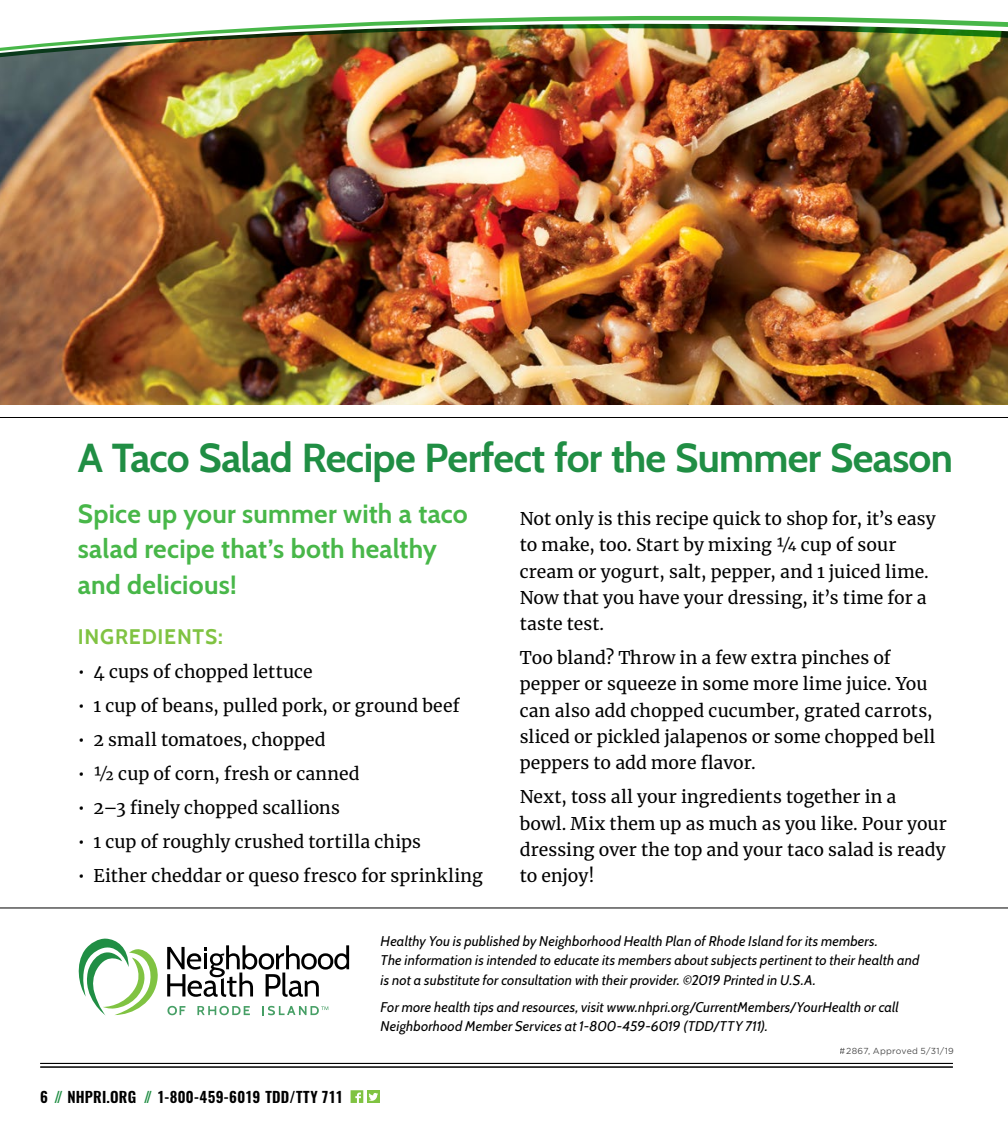
<style>
.page{position:relative;width:1008px;height:1134px;background:#fff}
.page>*{position:absolute;margin:0;border:0;box-sizing:border-box;transform-origin:0 0}
.t1{font:700 40.25px "Cabin";letter-spacing:-.02em;color:#208e44}
.body{font:700 26.25px/35.5px "Cabin";letter-spacing:.01em;color:#48b749}
.body-2{font:700 21px "Cabin";letter-spacing:.04em;color:#80c342}
.body-3{font:17.5px/26.2px "Merriweather";letter-spacing:.005em;color:#000}
.t2{font:600 14.88px "Oswald";letter-spacing:.015em;color:#000}
.side_bar_footer{font:italic 14px/19.2px "Cabin";letter-spacing:.015em;color:#000}
.t3{font:8.75px "Gotham";letter-spacing:.03em;color:#000}
.s1{color:#208e44}
</style>
<div class="page">
<svg style="left:167px;top:945px;width:182px;height:52px"></svg>
<svg style="left:78px;top:938px;width:80px;height:78px"></svg>
<svg style="left:167px;top:1006px;width:18px;height:9px"></svg>
<svg style="left:197px;top:1006px;width:53px;height:9px"></svg>
<svg style="left:262px;top:1006px;width:66px;height:9px"></svg>
<img style="left:0;top:261px;width:1008px;height:143px">
<img style="left:0;top:250px;width:1008px;height:11px">
<img style="left:0;top:16px;width:1008px;height:229px">
<svg style="left:351px;top:1090px;width:12px;height:13px"></svg>
<div style="left:367px;top:1090px;width:13px;height:13px;background:#80c342"></div>
<svg style="left:369px;top:1093px;width:9px;height:8px"></svg>
<hr style="left:40px;top:1063px;width:913px;height:1px;background:#000">
<hr style="left:40px;top:1067px;width:913px;height:1px;background:#000">
<hr style="left:0;top:908px;width:1008px;height:1px;background:#000">
<hr style="left:0;top:417px;width:1008px;height:1px;background:#000">
<p class="t1" style="left:78px;top:426px;width:877px">A Taco Salad Recipe Perfect for the Summer Season</p>
<p class="body" style="left:78px;top:494px;width:391px">Spice up your summer with a taco salad recipe that’s both healthy and delicious!</p>
<p class="body-2" style="left:78px;top:620px;width:146px">INGREDIENTS:</p>
<p class="body-3" style="left:78px;top:658px;width:236px">• 4 cups of chopped lettuce</p>
<p class="body-3" style="left:78px;top:692px;width:383px">• 1 cup of beans, pulled pork, or ground beef</p>
<p class="body-3" style="left:78px;top:726px;width:249px">• 2 small tomatoes, chopped</p>
<p class="body-3" style="left:78px;top:760px;width:283px">• ½ cup of corn, fresh or canned</p>
<p class="body-3" style="left:78px;top:794px;width:264px">• 2–3 finely chopped scallions</p>
<p class="body-3" style="left:78px;top:828px;width:345px">• 1 cup of roughly crushed tortilla chips</p>
<p class="body-3" style="left:78px;top:862px;width:406px">• Either cheddar or queso fresco for sprinkling</p>
<p class="body-3" style="left:520px;top:505px;width:418px">Not only is this recipe quick to shop for, it’s easy to make, too. Start by mixing ¼ cup of sour cream or yogurt, salt, pepper, and 1 juiced lime.<br>Now that you have your dressing, it’s time for a taste test.</p>
<p class="body-3" style="left:520px;top:644px;width:417px">Too bland? Throw in a few extra pinches of pepper or squeeze in some more lime juice. You can also add chopped cucumber, grated carrots, sliced or pickled jalapenos or some chopped bell peppers to add more flavor.</p>
<p class="body-3" style="left:520px;top:783px;width:429px">Next, toss all your ingredients together in a bowl. Mix them up as much as you like. Pour your dressing over the top and your taco salad is ready to enjoy!</p>
<p class="t2" style="left:40px;top:1087px;width:304px">6 <span class="s1">//</span> NHPRI.ORG <span class="s1">//</span> 1-800-459-6019 TDD/TTY 711</p>
<p class="side_bar_footer" style="left:381px;top:930px;width:540px">Healthy You is published by Neighborhood Health Plan of Rhode Island for its members.<br>The information is intended to educate its members about subjects pertinent to their health and is not a substitute for consultation with their provider. ©2019 Printed in U.S.A.</p>
<p class="side_bar_footer" style="left:381px;top:996px;width:520px">For more health tips and resources, visit www.nhpri.org/CurrentMembers/YourHealth or call<br>Neighborhood Member Services at 1-800-459-6019 (TDD/TTY 711).</p>
<p class="t3" style="left:840px;top:1046px;width:116px">#2867, Approved 5/31/19</p>
</div>
